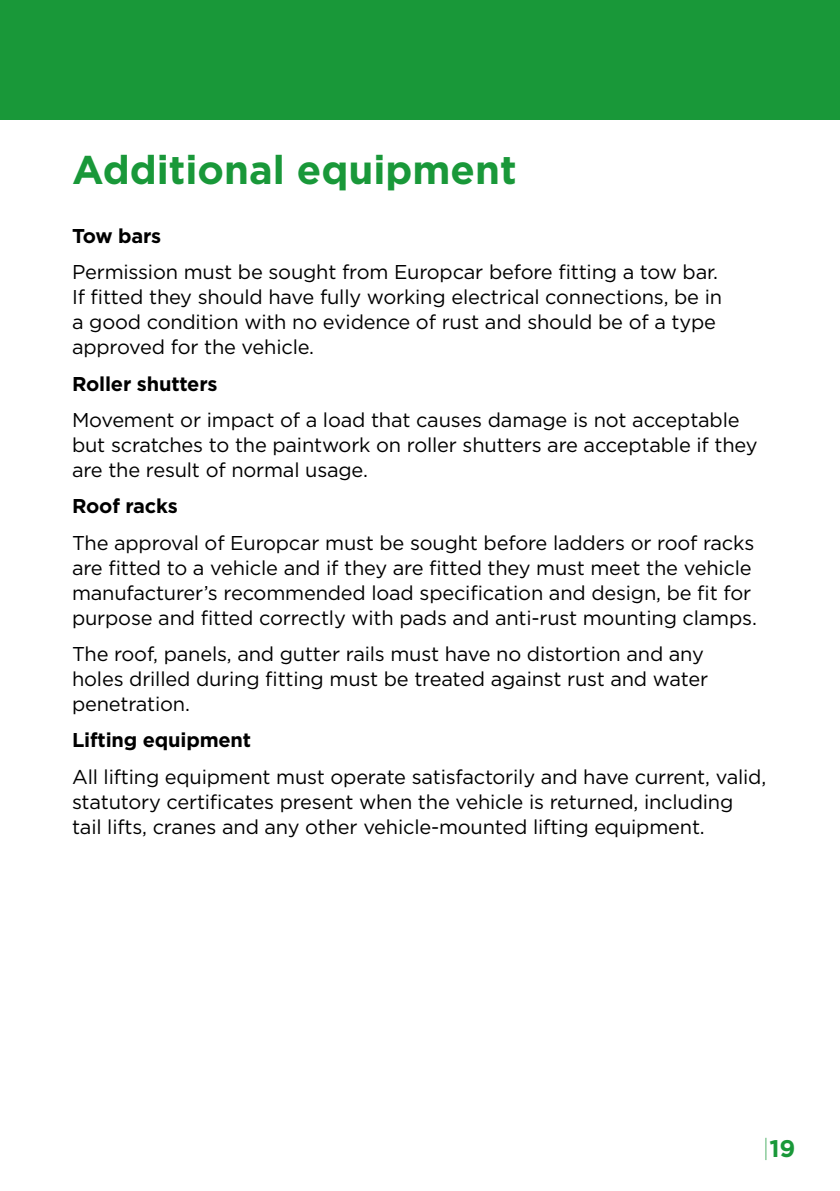
<style>
.page{position:relative;width:840px;height:1191px;background:#fff}
.page>*{position:absolute;margin:0;border:0;box-sizing:border-box;transform-origin:0 0}
.t1{font:700 40px "Gotham";color:#199839}
.t2{font:700 24px "Gotham";color:#199839}
.t3{font:20px/25px "Gotham";letter-spacing:-.01em;color:#000}
.t4{font:700 20px "Gotham";letter-spacing:-.01em;color:#000}
.s1{font-weight:200}
</style>
<div class="page">
<div style="left:0;top:0;width:839px;height:119px;background:#199839"></div>
<h1 class="t1" style="left:72px;top:143px;width:446px">Additional equipment</h1>
<p class="t4" style="left:72px;top:222px;width:91px">Tow bars</p>
<p class="t3" style="left:72px;top:259px;width:651px">Permission must be sought from Europcar before fitting a tow bar.<br>If fitted they should have fully working electrical connections, be in a good condition with no evidence of rust and should be of a type approved for the vehicle.</p>
<p class="t4" style="left:72px;top:370px;width:147px">Roller shutters</p>
<p class="t3" style="left:72px;top:407px;width:686px">Movement or impact of a load that causes damage is not acceptable but scratches to the paintwork on roller shutters are acceptable if they are the result of normal usage.</p>
<p class="t4" style="left:72px;top:493px;width:107px">Roof racks</p>
<p class="t3" style="left:72px;top:529px;width:686px">The approval of Europcar must be sought before ladders or roof racks are fitted to a vehicle and if they are fitted they must meet the vehicle manufacturer’s recommended load specification and design, be fit for purpose and fitted correctly with pads and anti-rust mounting clamps.</p>
<p class="t3" style="left:72px;top:641px;width:637px">The roof, panels, and gutter rails must have no distortion and any holes drilled during fitting must be treated against rust and water penetration.</p>
<p class="t4" style="left:72px;top:727px;width:180px">Lifting equipment</p>
<p class="t3" style="left:72px;top:763px;width:695px">All lifting equipment must operate satisfactorily and have current, valid, statutory certificates present when the vehicle is returned, including tail lifts, cranes and any other vehicle-mounted lifting equipment.</p>
<p class="t2" style="left:762px;top:1132px;width:34px"><span class="s1">|</span>19</p>
</div>
